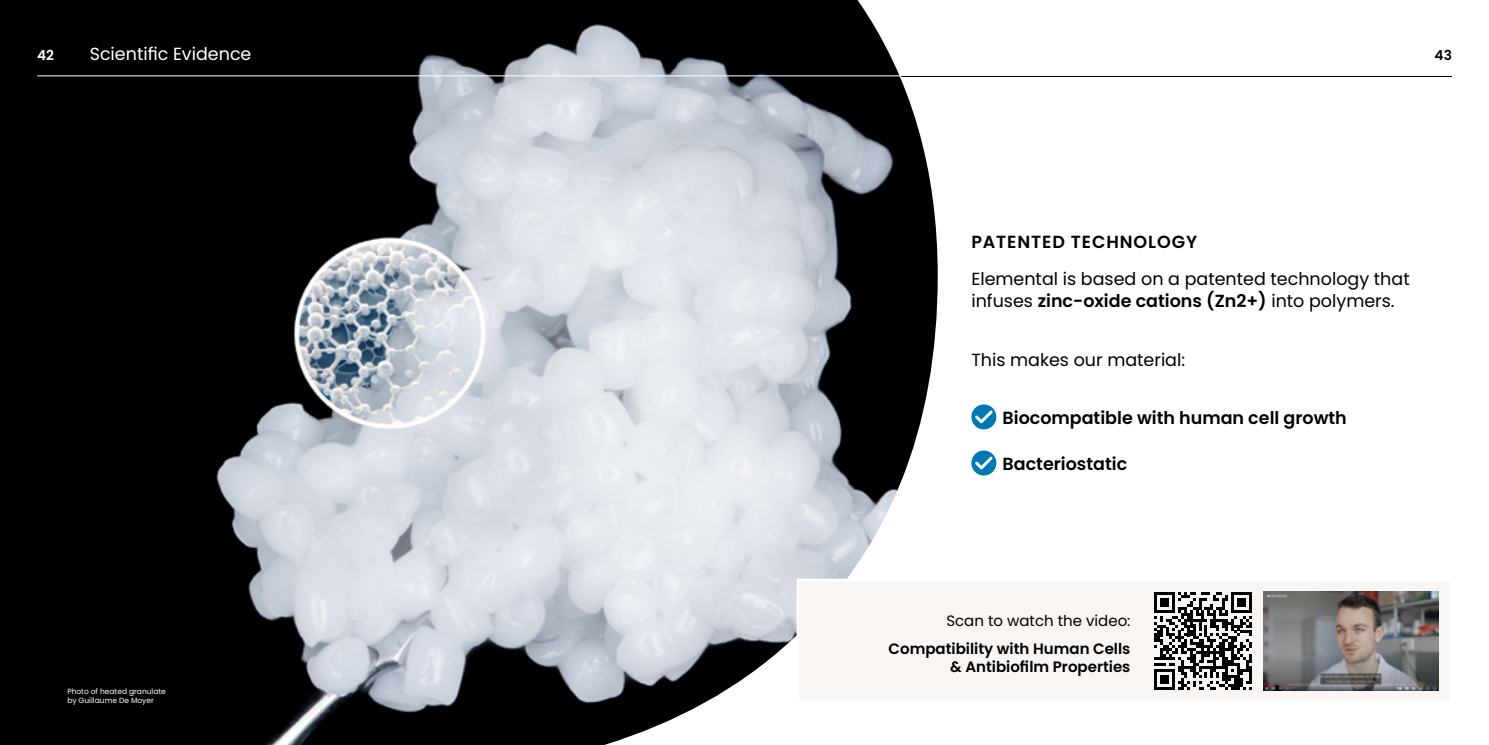
<style>
.page{position:relative;width:1489px;height:745px;background:#fff}
.page>*{position:absolute;margin:0;border:0;box-sizing:border-box;transform-origin:0 0}
.t1{font:17.5px/22.5px "Poppins";color:#000}
.t2{font:600 17.5px "Poppins";color:#000}
.t3{font:17.5px "Poppins";color:#fff}
.t4{font:600 17.5px "Poppins";letter-spacing:.05em;color:#000}
.t5{font:600 15px/18px "Poppins";color:#000;text-align:right}
.t6{font:15px "Poppins";color:#000}
.t7{font:600 13.75px "Poppins";color:#fff}
.t8{font:600 13.75px "Poppins";color:#000}
.t9{font:7.5px/9px "Poppins";color:#fff}
.s1{font-weight:600}
</style>
<div class="page">
<img style="left:0;top:0;width:937px;height:744px">
<hr style="left:37px;top:75px;width:864px;height:1px;background:#fff">
<div style="left:971px;top:404px;width:25px;height:25px;background:#0078b5;border-radius:50%"></div>
<svg style="left:975px;top:410px;width:17px;height:13px"></svg>
<div style="left:971px;top:450px;width:25px;height:25px;background:#0078b5;border-radius:50%"></div>
<svg style="left:975px;top:456px;width:17px;height:13px"></svg>
<div style="left:796px;top:578px;width:655px;height:124px;background:#f9f5f3;border:2px solid #fff"></div>
<svg style="left:1154px;top:592px;width:97px;height:97px"></svg>
<img style="left:1263px;top:591px;width:175px;height:99px">
<hr style="left:901px;top:76px;width:550px;height:1px;background:#000">
<p class="t7" style="left:37px;top:47px;width:18px">42</p>
<p class="t3" style="left:90px;top:44px;width:163px">Scientific Evidence</p>
<p class="t9" style="left:67px;top:686px;width:100px">Photo of heated granulate by Guillaume De Moyer</p>
<p class="t8" style="left:1434px;top:47px;width:19px">43</p>
<p class="t4" style="left:971px;top:232px;width:227px">PATENTED TECHNOLOGY</p>
<p class="t1" style="left:971px;top:267px;width:440px">Elemental is based on a patented technology that infuses <span class="s1">zinc-oxide cations (Zn2+)</span> into polymers.</p>
<p class="t1" style="left:971px;top:349px;width:215px">This makes our material:</p>
<p class="t2" style="left:1002px;top:407px;width:346px">Biocompatible with human cell growth</p>
<p class="t2" style="left:1002px;top:453px;width:126px">Bacteriostatic</p>
<p class="t6" style="left:946px;top:611px;width:186px">Scan to watch the video:</p>
<p class="t5" style="left:888px;top:639px;width:243px">Compatibility with Human Cells &amp; Antibiofilm Properties</p>
</div>
